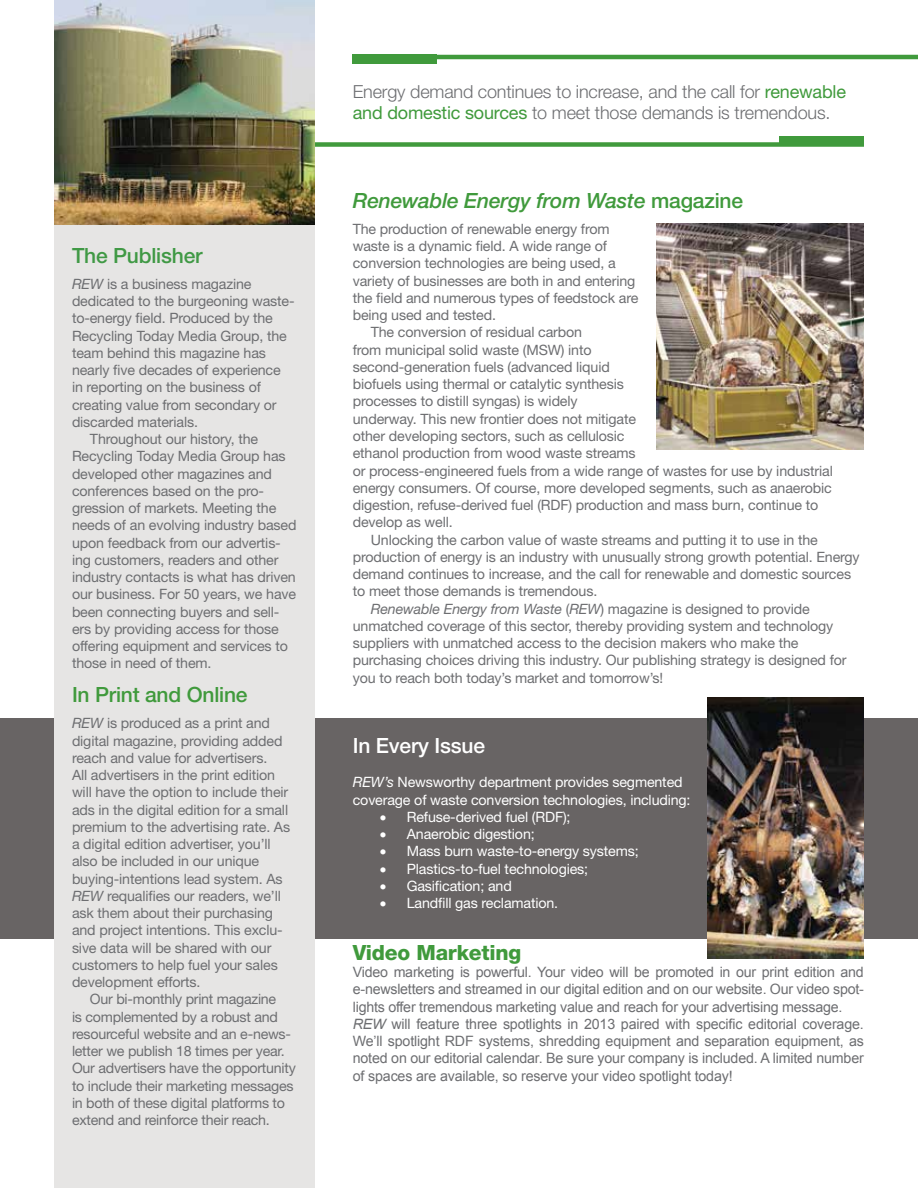
<style>
.page{position:relative;width:918px;height:1188px;background:#fff}
.page>*{position:absolute;margin:0;border:0;box-sizing:border-box;transform-origin:0 0}
.t1{font:italic 500 21px "Helvetica Neue";letter-spacing:-.01em;color:#409a3c}
.t2{font:500 21px "Helvetica Neue";letter-spacing:-.01em;color:#409a3c}
.t3{font:800 21px "Helvetica Neue";letter-spacing:-.01em;color:#409a3c}
.t4{font:500 21px "Helvetica Neue";letter-spacing:-.01em;color:#409945}
.t5{font:500 21px "Helvetica Neue";letter-spacing:-.01em;color:#fff}
.t6{font:300 18px/21px "Helvetica Neue";letter-spacing:-.01em;color:#6d6e71}
.t7{font:14.25px/17.2px "Helvetica Neue";letter-spacing:-.01em;color:#6d6e71}
.t8{font:14.25px/17.2px "Arial";letter-spacing:-.01em;color:#6d6e71}
.t9{font:14.25px/17.2px "Helvetica Neue";letter-spacing:-.01em;color:#fff}
.s1{font-style:italic}
.s2{font-weight:400;color:#409a3c}
.s3{font-style:normal}
</style>
<div class="page">
<hr style="left:353px;top:55px;width:565px;height:4px;background:#409a3c">
<div style="left:263px;top:142px;width:601px;height:5px;background:#409a3c"></div>
<div style="left:0;top:718px;width:918px;height:221px;background:#686464"></div>
<div style="left:54px;top:0;width:261px;height:1188px;background:#e6e5e4"></div>
<img style="left:54px;top:0;width:261px;height:225px">
<div style="left:353px;top:55px;width:84px;height:9px;background:#409a3c"></div>
<img style="left:657px;top:223px;width:207px;height:227px">
<div style="left:780px;top:136px;width:84px;height:10px;background:#409a3c"></div>
<img style="left:707px;top:698px;width:157px;height:261px">
<h1 class="t4" style="left:72px;top:243px;width:132px">The Publisher</h1>
<p class="t7" style="left:72px;top:275px;width:181px"><span class="s1">REW</span> is a business magazine</p>
<p class="t7" style="left:72px;top:292px;width:224px">dedicated to the burgeoning waste-</p>
<p class="t7" style="left:72px;top:309px;width:202px">to-energy field. Produced by the</p>
<p class="t7" style="left:72px;top:327px;width:216px">Recycling Today Media Group, the</p>
<p class="t7" style="left:72px;top:344px;width:195px">team behind this magazine has</p>
<p class="t7" style="left:72px;top:361px;width:210px">nearly five decades of experience</p>
<p class="t7" style="left:72px;top:378px;width:190px">in reporting on the business of</p>
<p class="t7" style="left:72px;top:396px;width:206px">creating value from secondary or</p>
<p class="t7" style="left:72px;top:413px;width:128px">discarded materials.</p>
<p class="t7" style="left:90px;top:430px;width:170px">Throughout our history, the</p>
<p class="t7" style="left:72px;top:447px;width:215px">Recycling Today Media Group has</p>
<p class="t7" style="left:72px;top:465px;width:202px">developed other magazines and</p>
<p class="t7" style="left:72px;top:482px;width:194px">conferences based on the pro-</p>
<p class="t7" style="left:72px;top:499px;width:206px">gression of markets. Meeting the</p>
<p class="t7" style="left:72px;top:516px;width:226px">needs of an evolving industry based</p>
<p class="t7" style="left:72px;top:534px;width:210px">upon feedback from our advertis-</p>
<p class="t7" style="left:72px;top:551px;width:208px">ing customers, readers and other</p>
<p class="t7" style="left:72px;top:568px;width:225px">industry contacts is what has driven</p>
<p class="t7" style="left:72px;top:585px;width:226px">our business. For 50 years, we have</p>
<p class="t7" style="left:72px;top:603px;width:209px">been connecting buyers and sell-</p>
<p class="t7" style="left:72px;top:620px;width:208px">ers by providing access for those</p>
<p class="t7" style="left:72px;top:637px;width:217px">offering equipment and services to</p>
<p class="t7" style="left:72px;top:654px;width:141px">those in need of them.</p>
<h1 class="t2" style="left:72px;top:682px;width:177px">In Print and Online</h1>
<p class="t7" style="left:72px;top:714px;width:220px"><span class="s1">REW</span> is produced as a print and digital magazine, providing added reach and value for advertisers.<br>All advertisers in the print edition will have the option to include their ads in the digital edition for a small premium to the advertising rate. As a digital edition advertiser, you’ll also be included in our unique buying-intentions lead system. As <span class="s1">REW</span> requalifies our readers, we’ll ask them about their purchasing and project intentions. This exclu&shy;sive data will be shared with our customers to help fuel your sales development efforts.</p>
<p class="t7" style="left:72px;top:990px;width:225px;text-indent:18px">Our bi-monthly print magazine<br>is complemented by a robust and resourceful website and an e-news&shy;letter we publish 18 times per year.<br>Our advertisers have the opportunity to include their marketing messages in both of these digital platforms to extend and reinforce their reach.</p>
<p class="t6" style="left:353px;top:81px;width:495px">Energy demand continues to increase, and the call for <span class="s2">renewable and domestic sources</span> to meet those demands is tremendous.</p>
<h1 class="t1" style="left:353px;top:188px;width:392px">Renewable Energy from Waste <span class="s3">magazine</span></h1>
<p class="t7" style="left:353px;top:220px;width:258px">The production of renewable energy from</p>
<p class="t7" style="left:353px;top:237px;width:256px">waste is a dynamic field. A wide range of</p>
<p class="t7" style="left:353px;top:255px;width:264px">conversion technologies are being used, a</p>
<p class="t7" style="left:353px;top:272px;width:284px">variety of businesses are both in and entering</p>
<p class="t7" style="left:353px;top:289px;width:287px">the field and numerous types of feedstock are</p>
<p class="t7" style="left:353px;top:306px;width:145px">being used and tested.</p>
<p class="t7" style="left:371px;top:324px;width:213px">The conversion of residual carbon</p>
<p class="t7" style="left:353px;top:341px;width:240px">from municipal solid waste (MSW) into</p>
<p class="t7" style="left:353px;top:358px;width:259px">second-generation fuels (advanced liquid</p>
<p class="t7" style="left:353px;top:375px;width:273px">biofuels using thermal or catalytic synthesis</p>
<p class="t7" style="left:353px;top:393px;width:226px">processes to distill syngas) is widely</p>
<p class="t7" style="left:353px;top:410px;width:285px">underway. This new frontier does not mitigate</p>
<p class="t7" style="left:353px;top:427px;width:273px">other developing sectors, such as cellulosic</p>
<p class="t7" style="left:353px;top:444px;width:284px">ethanol production from wood waste streams</p>
<p class="t7" style="left:353px;top:462px;width:482px">or process-engineered fuels from a wide range of wastes for use by industrial</p>
<p class="t7" style="left:353px;top:479px;width:481px">energy consumers. Of course, more developed segments, such as anaerobic</p>
<p class="t7" style="left:353px;top:496px;width:467px">digestion, refuse-derived fuel (RDF) production and mass burn, continue to</p>
<p class="t7" style="left:353px;top:513px;width:101px">develop as well.</p>
<p class="t7" style="left:371px;top:531px;width:449px">Unlocking the carbon value of waste streams and putting it to use in the</p>
<p class="t7" style="left:353px;top:548px;width:508px">production of energy is an industry with unusually strong growth potential. Energy</p>
<p class="t7" style="left:353px;top:565px;width:500px">demand continues to increase, and the call for renewable and domestic sources</p>
<p class="t7" style="left:353px;top:582px;width:246px">to meet those demands is tremendous.</p>
<p class="t7" style="left:371px;top:600px;width:440px"><span class="s1">Renewable Energy from Waste</span> (<span class="s1">REW</span>) magazine is designed to provide</p>
<p class="t7" style="left:353px;top:617px;width:482px">unmatched coverage of this sector, thereby providing system and technology</p>
<p class="t7" style="left:353px;top:634px;width:447px">suppliers with unmatched access to the decision makers who make the</p>
<p class="t7" style="left:353px;top:651px;width:495px">purchasing choices driving this industry. Our publishing strategy is designed for</p>
<p class="t7" style="left:353px;top:669px;width:312px">you to reach both today’s market and tomorrow’s!</p>
<h1 class="t5" style="left:353px;top:733px;width:134px">In Every Issue</h1>
<p class="t9" style="left:353px;top:774px;width:339px"><span class="s1">REW’s</span> Newsworthy department provides segmented coverage of waste conversion technologies, including:</p>
<p class="t9" style="left:380px;top:808px;width:192px">• Refuse-derived fuel (RDF);</p>
<p class="t9" style="left:380px;top:825px;width:156px">• Anaerobic digestion;</p>
<p class="t9" style="left:380px;top:843px;width:260px">• Mass burn waste-to-energy systems;</p>
<p class="t9" style="left:380px;top:860px;width:210px">• Plastics-to-fuel technologies;</p>
<p class="t9" style="left:380px;top:877px;width:134px">• Gasification; and</p>
<p class="t9" style="left:380px;top:894px;width:180px">• Landfill gas reclamation.</p>
<h1 class="t3" style="left:353px;top:940px;width:170px">Video Marketing</h1>
<p class="t8" style="left:353px;top:964px;width:513px">Video marketing is powerful. Your video will be promoted in our print edition and e-newsletters and streamed in our digital edition and on our website. Our video spot&shy;lights offer tremendous marketing value and reach for your advertising message.<br><span class="s1">REW</span> will feature three spotlights in 2013 paired with specific editorial coverage.<br>We’ll spotlight RDF systems, shredding equipment and separation equipment, as noted on our editorial calendar. Be sure your company is included. A limited number of spaces are available, so reserve your video spotlight today!</p>
</div>
